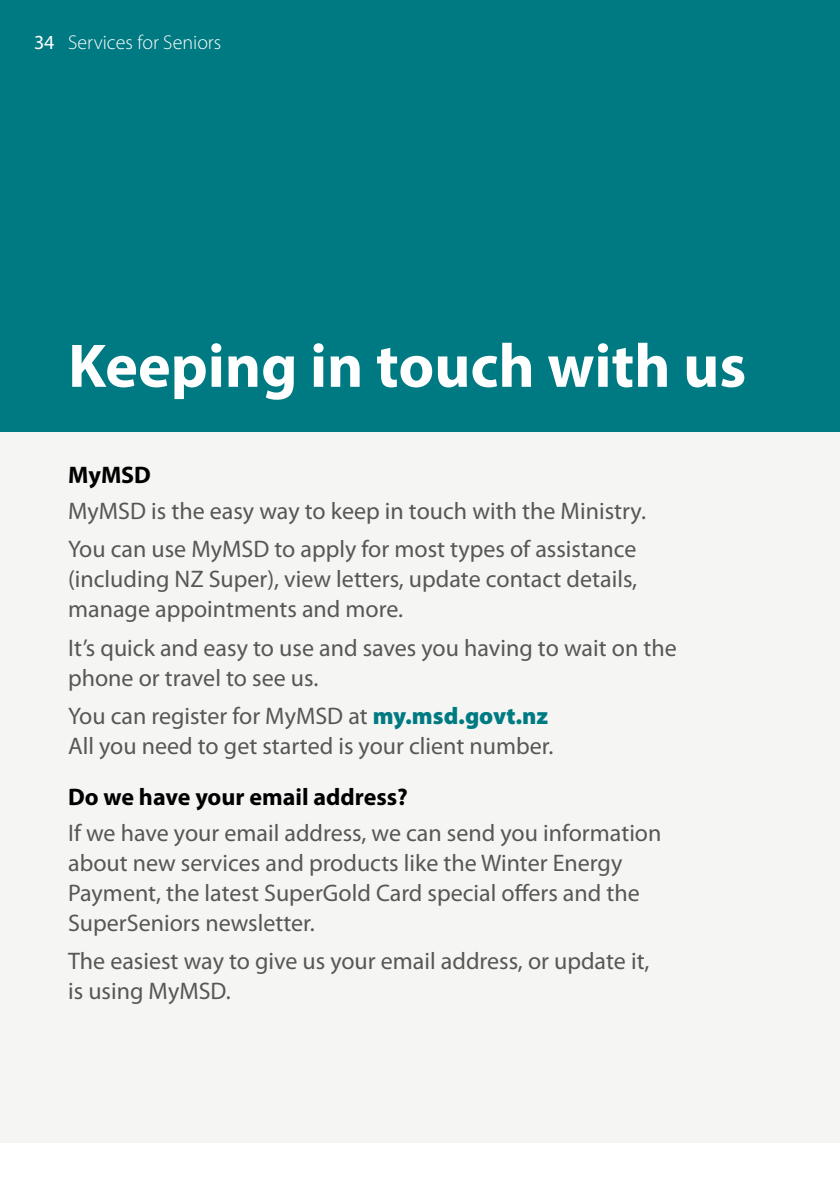
<style>
.page{position:relative;width:840px;height:1191px;background:#fff}
.page>*{position:absolute;margin:0;border:0;box-sizing:border-box;transform-origin:0 0}
.t1{font:700 62px "Myriad Pro";color:#fff}
.t2{font:24px/30px "Myriad Pro";color:#575756}
.t3{font:700 24px "Myriad Pro";color:#000}
.t4{font:300 20px "Myriad Pro";color:#fff}
.s1{font-weight:400}
.s2{font-weight:900;color:#007a82}
</style>
<div class="page">
<div style="left:0;top:430px;width:839px;height:712px;background:#f5f5f4"></div>
<div style="left:0;top:0;width:839px;height:431px;background:#007a82"></div>
<p class="t4" style="left:34px;top:30px;width:189px"><span class="s1">34</span> Services for Seniors</p>
<h1 class="t1" style="left:68px;top:325px;width:679px">Keeping in touch with us</h1>
<p class="t3" style="left:68px;top:459px;width:84px">MyMSD</p>
<p class="t2" style="left:68px;top:491px;width:579px;line-height:38.4px">MyMSD is the easy way to keep in touch with the Ministry.<br>You can use MyMSD to apply for most types of assistance</p>
<p class="t2" style="left:68px;top:564px;width:570px">(including NZ Super), view letters, update contact details, manage appointments and more.</p>
<p class="t2" style="left:68px;top:632px;width:610px">It’s quick and easy to use and saves you having to wait on the phone or travel to see us.</p>
<p class="t2" style="left:68px;top:701px;width:486px">You can register for MyMSD at <span class="s2">my.msd.govt.nz<br></span>All you need to get started is your client number.</p>
<p class="t3" style="left:68px;top:781px;width:341px">Do we have your email address?</p>
<p class="t2" style="left:68px;top:817px;width:594px">If we have your email address, we can send you information about new services and products like the Winter Energy Payment, the latest SuperGold Card special offers and the SuperSeniors newsletter.</p>
<p class="t2" style="left:68px;top:945px;width:582px">The easiest way to give us your email address, or update it, is using MyMSD.</p>
</div>
